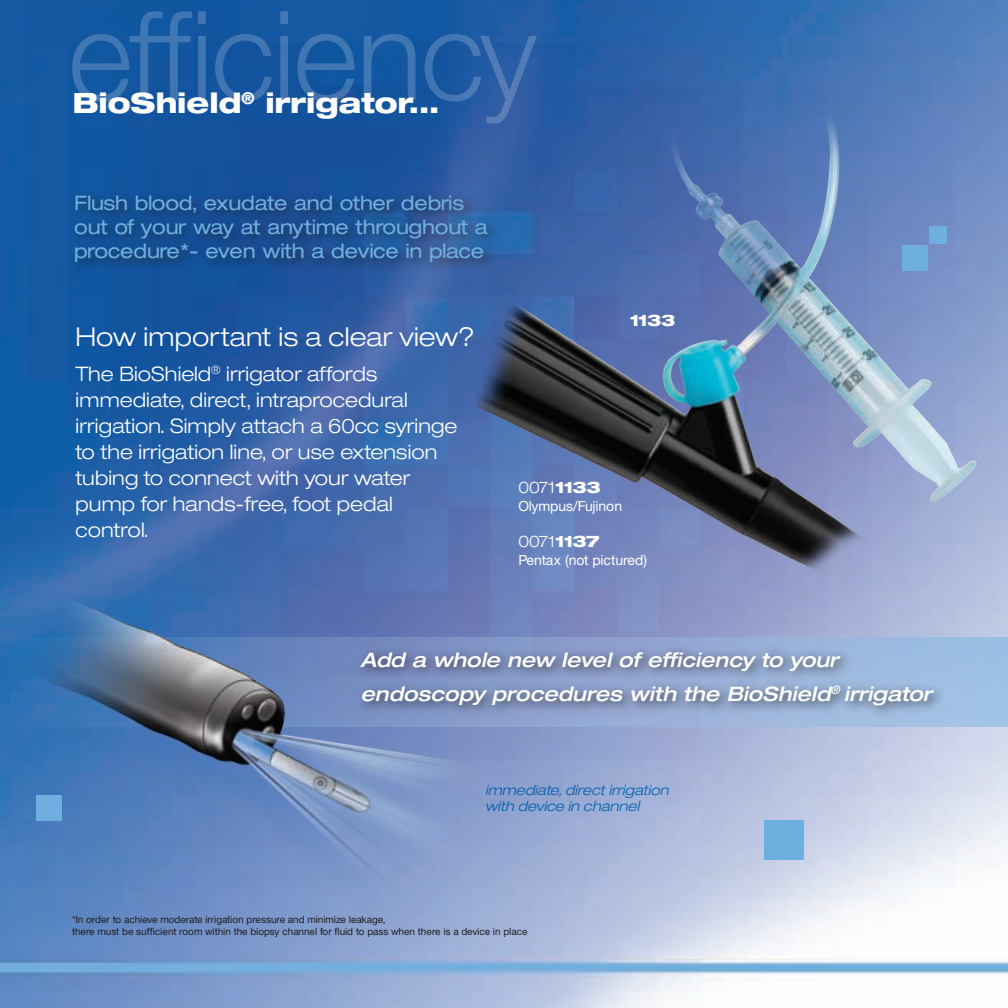
<style>
.page{position:relative;width:1008px;height:1008px;background:#fff}
.page>*{position:absolute;margin:0;border:0;box-sizing:border-box;transform-origin:0 0}
.t1{font:800 expanded 28px "Helvetica Neue";color:#fff}
.t2{font:300 expanded 26px "Helvetica Neue";color:#fff}
.t3{font:300 expanded 20px/26px "Helvetica Neue";color:#fff}
.t4{font:expanded 20px/24px "Helvetica Neue";letter-spacing:-.025em;color:#6fafe0}
.t5{font:italic 500 expanded 20px/34px "Helvetica Neue";color:#fff}
.t6{font:300 expanded 16px "Helvetica Neue";letter-spacing:-.01em;color:#fff}
.t7{font:800 expanded 16px "Helvetica Neue";color:#fff}
.t8{font:italic 300 expanded 14px "Helvetica Neue";color:#015fae}
.t9{font:14px "Helvetica Neue";letter-spacing:-.01em;color:#fff}
.t10{font:10px "Helvetica Neue";color:#231f20}
.s1{font-weight:800}
</style>
<div class="page">
<img style="left:0;top:0;width:1008px;height:1008px">
<img style="left:474px;top:98px;width:503px;height:475px">
<svg style="left:577px;top:638px;width:431px;height:88px"></svg>
<div style="left:764px;top:820px;width:40px;height:39px;background:#6fafe0"></div>
<div style="left:902px;top:245px;width:26px;height:26px;background:#6fafe0"></div>
<div style="left:929px;top:226px;width:18px;height:18px;background:#6fafe0"></div>
<div style="left:68px;top:189px;width:433px;height:87px;background:#231f20;opacity:.75"></div>
<div style="left:353px;top:645px;width:592px;height:74px;background:#231f20;opacity:.75"></div>
<svg style="left:72px;top:11px;width:465px;height:113px;fill:#1557a2"></svg>
<img style="left:0;top:561px;width:577px;height:379px">
<p class="t1" style="left:73px;top:85px;width:369px">BioShield<sup>®</sup> irrigator...</p>
<p class="t4" style="left:74px;top:191px;width:415px">Flush blood, exudate and other debris out of your way at anytime throughout a procedure*- even with a device in place</p>
<p class="t2" style="left:76px;top:322px;width:401px">How important is a clear view?</p>
<p class="t3" style="left:76px;top:360px;width:383px">The BioShield<sup>®</sup> irrigator affords immediate, direct, intraprocedural irrigation. Simply attach a 60cc syringe to the irrigation line, or use extension tubing to connect with your water pump for hands-free, foot pedal control.</p>
<p class="t7" style="left:630px;top:310px;width:47px">1133</p>
<p class="t6" style="left:518px;top:477px;width:84px">0071<span class="s1">1133</span></p>
<p class="t9" style="left:518px;top:497px;width:105px">Olympus/Fujinon</p>
<p class="t6" style="left:518px;top:531px;width:83px">0071<span class="s1">1137</span></p>
<p class="t9" style="left:518px;top:551px;width:130px">Pentax (not pictured)</p>
<p class="t5" style="left:361px;top:642px;width:573px">Add a whole new level of efficiency to your endoscopy procedures with the BioShield<sup>®</sup> irrigator</p>
<p class="t8" style="left:485px;top:782px;width:185px">immediate, direct irrigation</p>
<p class="t8" style="left:485px;top:798px;width:156px">with device in channel</p>
<p class="t10" style="left:72px;top:913px;width:315px">*In order to achieve moderate irrigation pressure and minimize leakage,</p>
<p class="t10" style="left:72px;top:925px;width:457px">there must be sufficient room within the biopsy channel for fluid to pass when there is a device in place</p>
</div>
